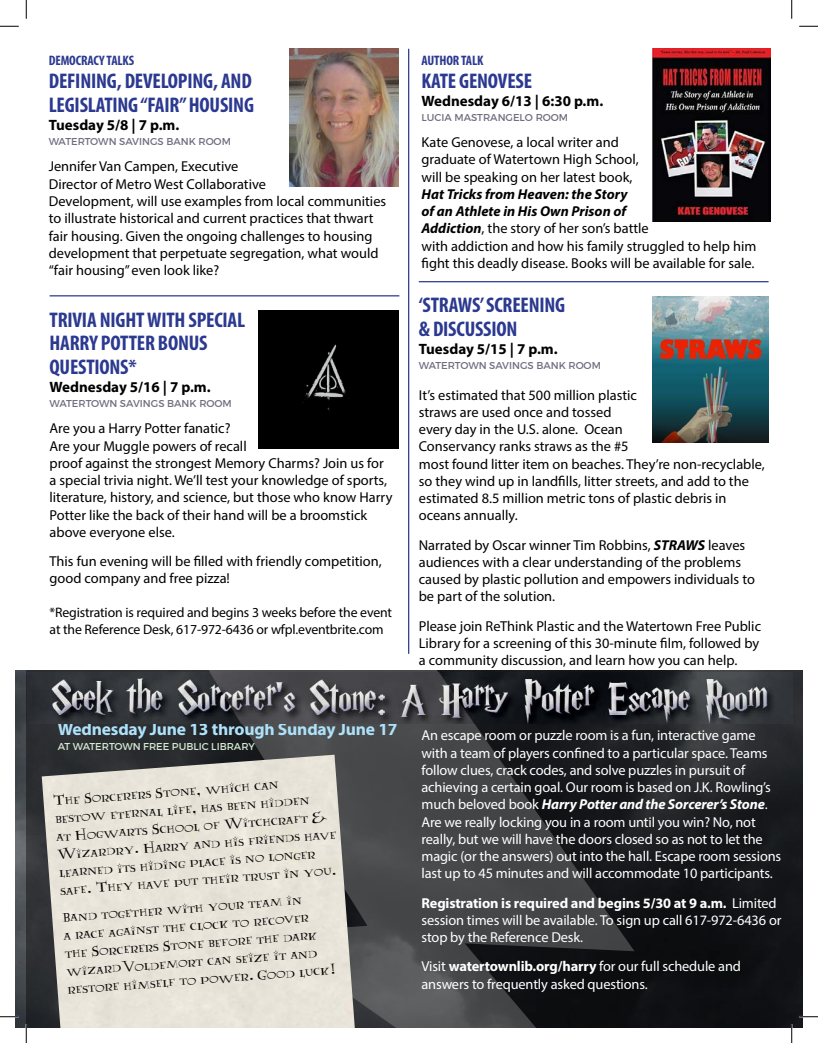
<style>
.page{position:relative;width:818px;height:1043px;background:#fff}
.page>*{position:absolute;margin:0;border:0;box-sizing:border-box;transform-origin:0 0}
.t1{font:700 condensed 21.25px/23.8px "Myriad Pro";letter-spacing:-.01em;color:#2b3990}
.t2{font:700 17.5px "Myriad Pro";letter-spacing:-.01em;color:#aee2fa}
.t3{font:15px/18px "Lumos";color:#000}
.t4{font:700 15px "Myriad Pro";color:#000}
.t5{font:14.38px/17.2px "Myriad Pro";color:#000}
.t6{font:14.38px/17.2px "Myriad Pro";letter-spacing:-.01em;color:#fff}
.t7{font:13.75px/16.5px "Myriad Pro";letter-spacing:-.01em;color:#000}
.t8{font:700 condensed 13.75px "Myriad Pro";letter-spacing:-.01em;color:#2b3990}
.t9{font:10px "Montserrat";color:#706d80}
.t10{font:10px "Montserrat";color:#d4ead2}
.s1{font-weight:700;font-style:italic}
.s2{font-weight:700}
</style>
<div class="page">
<svg style="left:26px;top:670px;width:776px;height:358px;background:#2b2c2f"></svg>
<img style="left:42px;top:754px;width:313px;height:274px">
<hr style="left:419px;top:281px;width:349px;height:1px;background:#2b3990">
<hr style="left:50px;top:295px;width:349px;height:1px;background:#2b3990">
<img style="left:289px;top:49px;width:109px;height:137px">
<img style="left:652px;top:296px;width:116px;height:147px">
<div style="left:259px;top:310px;width:139px;height:138px;background:#000"></div>
<img style="left:652px;top:49px;width:118px;height:173px">
<hr style="left:408px;top:49px;width:1px;height:605px;background:#2b3990">
<img style="left:28px;top:672px;width:764px;height:51px">
<svg style="left:0;top:25px;width:19px;height:2px"></svg>
<svg style="left:799px;top:25px;width:19px;height:2px"></svg>
<svg style="left:0;top:1015px;width:19px;height:2px"></svg>
<svg style="left:799px;top:1015px;width:19px;height:2px"></svg>
<svg style="left:25px;top:0;width:2px;height:19px"></svg>
<svg style="left:25px;top:1024px;width:2px;height:18px"></svg>
<svg style="left:791px;top:0;width:1px;height:19px"></svg>
<svg style="left:790px;top:1024px;width:2px;height:18px"></svg>
<p class="t8" style="left:49px;top:52px;width:87px">DEMOCRACY TALKS</p>
<h1 class="t1" style="left:49px;top:69px;width:207px">DEFINING, DEVELOPING, AND<br>LEGISLATING “FAIR” HOUSING</h1>
<p class="t4" style="left:49px;top:115px;width:132px">Tuesday 5/8 | 7 p.m.</p>
<p class="t9" style="left:49px;top:135px;width:184px">WATERTOWN SAVINGS BANK ROOM</p>
<p class="t5" style="left:49px;top:158px;width:339px">Jennifer Van Campen, Executive<br>Director of Metro West Collaborative<br>Development, will use examples from local communities to illustrate historical and current practices that thwart fair housing. Given the ongoing challenges to housing development that perpetuate segregation, what would “fair housing” even look like?</p>
<h1 class="t1" style="left:50px;top:307px;width:197px">TRIVIA NIGHT WITH SPECIAL<br>HARRY POTTER BONUS<br>QUESTIONS*</h1>
<p class="t4" style="left:50px;top:377px;width:163px">Wednesday 5/16 | 7 p.m.</p>
<p class="t9" style="left:50px;top:397px;width:184px">WATERTOWN SAVINGS BANK ROOM</p>
<p class="t5" style="left:50px;top:419px;width:344px">Are you a Harry Potter fanatic?<br>Are your Muggle powers of recall<br>proof against the strongest Memory Charms? Join us for a special trivia night. We’ll test your knowledge of sports, literature, history, and science, but those who know Harry Potter like the back of their hand will be a broomstick above everyone else.</p>
<p class="t5" style="left:50px;top:552px;width:333px">This fun evening will be filled with friendly competition, good company and free pizza!</p>
<p class="t7" style="left:50px;top:604px;width:344px">*Registration is required and begins 3 weeks before the event at the Reference Desk, 617-972-6436 or wfpl.eventbrite.com</p>
<p class="t2" style="left:58px;top:718px;width:341px">Wednesday June 13 through Sunday June 17</p>
<p class="t10" style="left:58px;top:740px;width:198px">AT WATERTOWN FREE PUBLIC LIBRARY</p>
<p class="t3" style="left:53px;top:790px;width:281px;rotate:-4deg">The Sorcerer’s Stone, which can bestow eternal life, has been hidden<br>at Hogwarts School of Witchcraft &amp; Wizardry. Harry and his friends have learned its hiding place is no longer safe. They have put their trust in you.</p>
<p class="t3" style="left:61px;top:907px;width:271px;rotate:-4deg">Band together with your team in<br>a race against the clock to recover the Sorcerer’s Stone before the dark wizard Voldemort can seize it and restore himself to power. Good luck!</p>
<p class="t8" style="left:421px;top:52px;width:63px">AUTHOR TALK</p>
<h1 class="t1" style="left:421px;top:69px;width:112px">KATE GENOVESE</h1>
<p class="t4" style="left:421px;top:92px;width:183px">Wednesday 6/13 | 6:30 p.m.</p>
<p class="t9" style="left:421px;top:112px;width:148px">LUCIA MASTRANGELO ROOM</p>
<p class="t5" style="left:421px;top:133px;width:219px">Kate Genovese, a local writer and graduate of Watertown High School, will be speaking on her latest book,</p>
<p class="t5" style="left:421px;top:185px;width:336px"><span class="s1">Hat Tricks from Heaven: the Story<br>of an Athlete in His Own Prison of<br>Addiction</span>, the story of her son’s battle<br>with addiction and how his family struggled to help him fight this deadly disease. Books will be available for sale.</p>
<h1 class="t1" style="left:419px;top:293px;width:148px">‘STRAWS’ SCREENING &amp; DISCUSSION</h1>
<p class="t4" style="left:419px;top:339px;width:140px">Tuesday 5/15 | 7 p.m.</p>
<p class="t9" style="left:419px;top:359px;width:184px">WATERTOWN SAVINGS BANK ROOM</p>
<p class="t5" style="left:419px;top:386px;width:347px">It’s estimated that 500 million plastic<br>straws are used once and tossed<br>every day in the U.S. alone. Ocean<br>Conservancy ranks straws as the #5<br>most found litter item on beaches. They’re non-recyclable, so they wind up in landfills, litter streets, and add to the estimated 8.5 million metric tons of plastic debris in oceans annually.</p>
<p class="t5" style="left:419px;top:536px;width:337px">Narrated by Oscar winner Tim Robbins, <span class="s1">STRAWS</span> leaves audiences with a clear understanding of the problems caused by plastic pollution and empowers individuals to be part of the solution.</p>
<p class="t5" style="left:419px;top:617px;width:344px">Please join ReThink Plastic and the Watertown Free Public<br>Library for a screening of this 30-minute film, followed by a community discussion, and learn how you can help.</p>
<p class="t6" style="left:421px;top:726px;width:361px">An escape room or puzzle room is a fun, interactive game with a team of players confined to a particular space. Teams follow clues, crack codes, and solve puzzles in pursuit of achieving a certain goal. Our room is based on J.K. Rowling’s much beloved book <span class="s1">Harry Potter and the Sorcerer’s Stone</span>.<br>Are we really locking you in a room until you win? No, not really, but we will have the doors closed so as not to let the magic (or the answers) out into the hall. Escape room sessions last up to 45 minutes and will accommodate 10 participants.</p>
<p class="t6" style="left:421px;top:894px;width:361px"><span class="s2">Registration is required and begins 5/30 at 9 a.m.</span> Limited session times will be available. To sign up call 617-972-6436 or stop by the Reference Desk.</p>
<p class="t6" style="left:421px;top:957px;width:321px">Visit <span class="s2">watertownlib.org/harry</span> for our full schedule and answers to frequently asked questions.</p>
</div>
